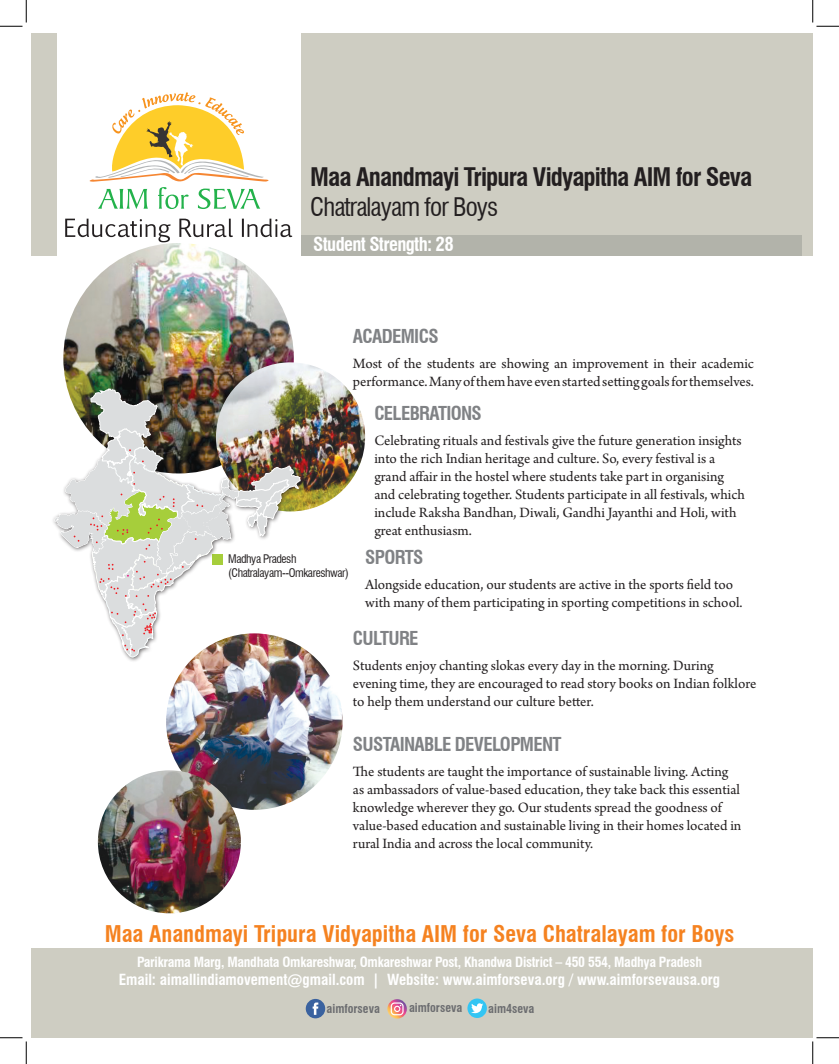
<style>
.page{position:relative;width:839px;height:1064px;background:#fff}
.page>*{position:absolute;margin:0;border:0;box-sizing:border-box;transform-origin:0 0}
.t1{font:700 condensed 25px "Swiss 721 BT";letter-spacing:-.035em;color:#231f20}
.t2{font:condensed 25px "Swiss 721 BT";letter-spacing:-.035em;color:#231f20}
.t3{font:700 condensed 22.5px "Swiss 721 BT";color:#f58220}
.t4{font:700 condensed 18.75px "Swiss 721 BT";letter-spacing:-.035em;color:#808285}
.t5{font:700 condensed 18.75px "Swiss 721 BT";letter-spacing:-.035em;color:#fff}
.t6{font:15px/18px "Arno Pro";color:#231f20}
.t7{font:700 condensed 15px "Swiss 721 BT";color:#fff}
.t8{font:700 condensed 13.75px "Swiss 721 BT";letter-spacing:-.02em;color:#fff}
.t9{font:700 condensed 12.12px "Swiss 721 BT";color:#6c6d70}
.t10{font:condensed 11.62px "Swiss 721 BT";letter-spacing:-.035em;color:#231f20}
</style>
<div class="page">
<div style="left:802px;top:33px;width:11px;height:222px;background:#cecdc2"></div>
<div style="left:802px;top:948px;width:11px;height:90px;background:#cecdc2"></div>
<div style="left:31px;top:33px;width:774px;height:222px;background:#cecdc2"></div>
<div style="left:285px;top:235px;width:517px;height:20px;background:#b2b3aa"></div>
<div style="left:31px;top:948px;width:774px;height:90px;background:#cecdc2"></div>
<img style="left:166px;top:633px;width:177px;height:177px;border-radius:88px">
<img style="left:98px;top:770px;width:143px;height:143px;border-radius:71px">
<svg style="left:387px;top:999px;width:20px;height:19px"></svg>
<svg style="left:391px;top:1002px;width:12px;height:13px"></svg>
<div style="left:306px;top:999px;width:19px;height:19px;background:#3a629f;border-radius:50%"></div>
<svg style="left:313px;top:1002px;width:5px;height:13px"></svg>
<svg style="left:467px;top:998px;width:20px;height:20px"></svg>
<svg style="left:471px;top:1003px;width:12px;height:11px"></svg>
<div style="left:57px;top:33px;width:243px;height:225px;background:#fff"></div>
<svg style="left:65px;top:92px;width:228px;height:151px"></svg>
<img style="left:63px;top:243px;width:231px;height:230px;border-radius:115px">
<img style="left:216px;top:362px;width:149px;height:149px;border-radius:75px">
<div style="left:51px;top:386px;width:254px;height:276px;background:#231f20;opacity:.75"></div>
<img style="left:54px;top:388px;width:246px;height:269px">
<svg style="left:0;top:0;width:27px;height:27px"></svg>
<svg style="left:0;top:1037px;width:27px;height:27px"></svg>
<svg style="left:812px;top:0;width:27px;height:27px"></svg>
<svg style="left:812px;top:1037px;width:27px;height:27px"></svg>
<p class="t1" style="left:310px;top:161px;width:443px">Maa Anandmayi Tripura Vidyapitha AIM for Seva</p>
<p class="t2" style="left:310px;top:191px;width:190px">Chatralayam for Boys</p>
<p class="t5" style="left:313px;top:233px;width:142px">Student Strength: 28</p>
<p class="t4" style="left:353px;top:324px;width:87px">ACADEMICS</p>
<p class="t6" style="left:353px;top:355px;width:402px">Most of the students are showing an improvement in their academic performance. Many of them have even started setting goals for themselves.</p>
<p class="t4" style="left:374px;top:402px;width:109px">CELEBRATIONS</p>
<p class="t6" style="left:374px;top:433px;width:372px">Celebrating rituals and festivals give the future generation insights into the rich Indian heritage and culture. So, every festival is a grand affair in the hostel where students take part in organising and celebrating together. Students participate in all festivals, which include Raksha Bandhan, Diwali, Gandhi Jayanthi and Holi, with great enthusiasm.</p>
<p class="t4" style="left:365px;top:546px;width:60px">SPORTS</p>
<p class="t6" style="left:365px;top:576px;width:379px">Alongside education, our students are active in the sports field too with many of them participating in sporting competitions in school.</p>
<p class="t4" style="left:353px;top:627px;width:67px">CULTURE</p>
<p class="t6" style="left:353px;top:657px;width:405px">Students enjoy chanting slokas every day in the morning. During evening time, they are encouraged to read story books on Indian folklore to help them understand our culture better.</p>
<p class="t4" style="left:353px;top:733px;width:210px">SUSTAINABLE DEVELOPMENT</p>
<p class="t6" style="left:353px;top:763px;width:390px">The students are taught the importance of sustainable living. Acting as ambassadors of value-based education, they take back this essential knowledge wherever they go. Our students spread the goodness of value-based education and sustainable living in their homes located in rural India and across the local community.</p>
<p class="t10" style="left:228px;top:552px;width:70px">Madhya Pradesh</p>
<p class="t10" style="left:228px;top:566px;width:122px">(Chatralayam--Omkareshwar)</p>
<p class="t3" style="left:105px;top:920px;width:631px">Maa Anandmayi Tripura Vidyapitha AIM for Seva Chatralayam for Boys</p>
<p class="t8" style="left:137px;top:953px;width:566px">Parikrama Marg, Mandhata Omkareshwar, Omkareshwar Post, Khandwa District – 450 554, Madhya Pradesh</p>
<p class="t7" style="left:119px;top:970px;width:603px">Email: aimallindiamovement@gmail.com | Website: www.aimforseva.org / www.aimforsevausa.org</p>
<p class="t9" style="left:327px;top:1001px;width:55px">aimforseva</p>
<p class="t9" style="left:409px;top:1001px;width:55px">aimforseva</p>
<p class="t9" style="left:488px;top:1001px;width:48px">aim4seva</p>
</div>
